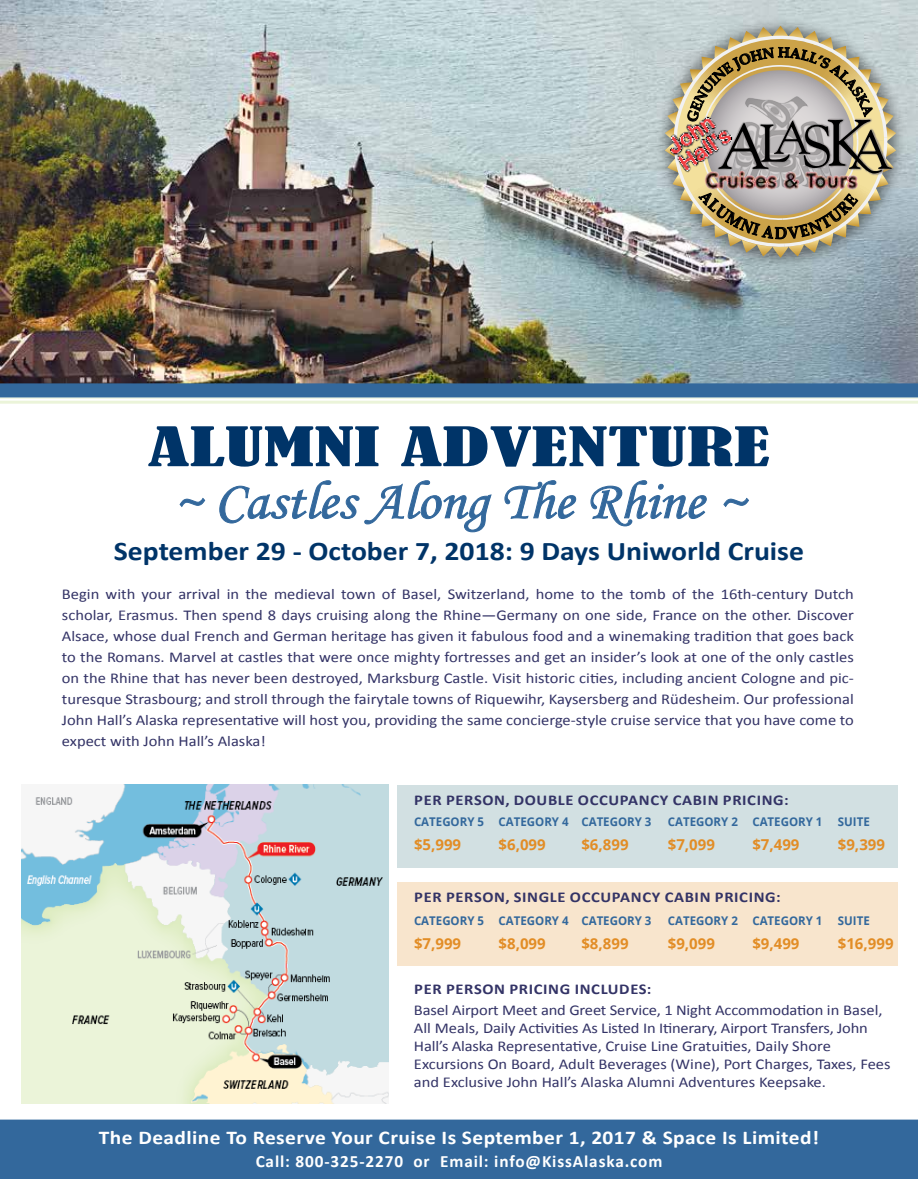
<style>
.page{position:relative;width:918px;height:1188px;background:#fff}
.page>*{position:absolute;margin:0;border:0;box-sizing:border-box;transform-origin:0 0}
.t1{font:54px "Monotype Corsiva";color:#33689c;scale:1.05 1}
.t2{font:condensed 50.7px "Bernard";color:#003468;scale:1.72 1}
.t3{font:700 27px "Calibri";color:#003468;scale:1.1 1}
.t4{font:700 19.5px "Calibri";letter-spacing:.02em;color:#fff;scale:1.1 1}
.t5{font:700 17.25px "Calibri";letter-spacing:.05em;color:#fff}
.t6{font:15px/21px "Calibri";color:#336;text-align:justify;scale:1.1 1}
.t7{font:700 15px "Calibri";letter-spacing:.04em;color:#336;scale:1.1 1}
.t8{font:700 15px "Open Sans";color:#e28d26}
.t9{font:700 12px "Open Sans";color:#33689c;scale:.96 1}
</style>
<div class="page">
<div style="left:1px;top:1120px;width:916px;height:58px;background:#33689c"></div>
<div style="left:0;top:1120px;width:918px;height:59px;border:2px solid #33689c"></div>
<img style="left:0;top:0;width:918px;height:383px">
<img style="left:22px;top:785px;width:367px;height:319px">
<img style="left:647px;top:12px;width:268px;height:261px">
<svg style="left:179px;top:497px;width:27px;height:10px"></svg>
<svg style="left:219px;top:480px;width:273px;height:53px"></svg>
<svg style="left:504px;top:480px;width:72px;height:39px"></svg>
<svg style="left:590px;top:480px;width:117px;height:47px"></svg>
<svg style="left:723px;top:497px;width:26px;height:10px"></svg>
<div style="left:1px;top:384px;width:916px;height:13px;background:#33689c"></div>
<div style="left:0;top:383px;width:918px;height:15px;border:2px solid #33689c"></div>
<hr style="left:0;top:398px;width:918px;height:1px;background:#ebf4d9">
<hr style="left:0;top:401px;width:918px;height:3px;background:#ebf4d9">
<div style="left:398px;top:785px;width:500px;height:83px;background:#d2e0e2"></div>
<div style="left:398px;top:882px;width:500px;height:84px;background:#f8e5cd"></div>
<img style="left:665px;top:26px;width:231px;height:247px">
<h2 class="t2" style="left:148px;top:417px;width:363px">ALUMNI ADVENTURE</h2>
<h1 class="t1" style="left:172px;top:469px;width:548px">~ Castles Along The Rhine ~</h1>
<h3 class="t3" style="left:114px;top:534px;width:629px">September 29 - October 7, 2018: 9 Days Uniworld Cruise</h3>
<p class="t6" style="left:62px;top:584px;width:722px">Begin with your arrival in the medieval town of Basel, Switzerland, home to the tomb of the 16th-century Dutch scholar, Erasmus. Then spend 8 days cruising along the Rhine—Germany on one side, France on the other. Discover Alsace, whose dual French and German heritage has given it fabulous food and a winemaking tradition that goes back to the Romans. Marvel at castles that were once mighty fortresses and get an insider’s look at one of the only castles on the Rhine that has never been destroyed, Marksburg Castle. Visit historic cities, including ancient Cologne and pic&shy;turesque Strasbourg; and stroll through the fairytale towns of Riquewihr, Kaysersberg and Rüdesheim. Our professional John Hall’s Alaska representative will host you, providing the same concierge-style cruise service that you have come to expect with John Hall’s Alaska!</p>
<p class="t7" style="left:414px;top:790px;width:342px">PER PERSON, DOUBLE OCCUPANCY CABIN PRICING:</p>
<p class="t9" style="left:414px;top:814px;width:75px">CATEGORY 5</p>
<p class="t8" style="left:414px;top:834px;width:49px">$5,999</p>
<p class="t9" style="left:499px;top:814px;width:75px">CATEGORY 4</p>
<p class="t8" style="left:499px;top:834px;width:49px">$6,099</p>
<p class="t9" style="left:581px;top:814px;width:75px">CATEGORY 3</p>
<p class="t8" style="left:581px;top:834px;width:49px">$6,899</p>
<p class="t9" style="left:668px;top:814px;width:75px">CATEGORY 2</p>
<p class="t8" style="left:668px;top:834px;width:49px">$7,099</p>
<p class="t9" style="left:752px;top:814px;width:75px">CATEGORY 1</p>
<p class="t8" style="left:752px;top:834px;width:49px">$7,499</p>
<p class="t9" style="left:838px;top:814px;width:35px">SUITE</p>
<p class="t8" style="left:838px;top:834px;width:49px">$9,399</p>
<p class="t7" style="left:414px;top:888px;width:335px">PER PERSON, SINGLE OCCUPANCY CABIN PRICING:</p>
<p class="t9" style="left:581px;top:912px;width:75px">CATEGORY 3</p>
<p class="t8" style="left:581px;top:933px;width:49px">$8,899</p>
<p class="t9" style="left:499px;top:912px;width:75px">CATEGORY 4</p>
<p class="t8" style="left:499px;top:933px;width:49px">$8,099</p>
<p class="t9" style="left:668px;top:912px;width:75px">CATEGORY 2</p>
<p class="t8" style="left:668px;top:933px;width:49px">$9,099</p>
<p class="t9" style="left:752px;top:912px;width:75px">CATEGORY 1</p>
<p class="t8" style="left:752px;top:933px;width:49px">$9,499</p>
<p class="t9" style="left:414px;top:912px;width:75px">CATEGORY 5</p>
<p class="t8" style="left:414px;top:933px;width:49px">$7,999</p>
<p class="t9" style="left:838px;top:912px;width:35px">SUITE</p>
<p class="t8" style="left:838px;top:933px;width:57px">$16,999</p>
<p class="t7" style="left:414px;top:979px;width:217px">PER PERSON PRICING INCLUDES:</p>
<p class="t6" style="left:414px;top:1001px;width:435px;line-height:18px;text-align:left">Basel Airport Meet and Greet Service, 1 Night Accommodation in Basel, All Meals, Daily Activities As Listed In Itinerary, Airport Transfers, John Hall’s Alaska Representative, Cruise Line Gratuities, Daily Shore Excursions On Board, Adult Beverages (Wine), Port Charges, Taxes, Fees and Exclusive John Hall’s Alaska Alumni Adventures Keepsake.</p>
<h3 class="t4" style="left:99px;top:1125px;width:656px">The Deadline To Reserve Your Cruise Is September 1, 2017 &amp; Space Is Limited!</h3>
<p class="t5" style="left:256px;top:1150px;width:408px">Call: 800-325-2270 or Email: info@KissAlaska.com</p>
</div>
